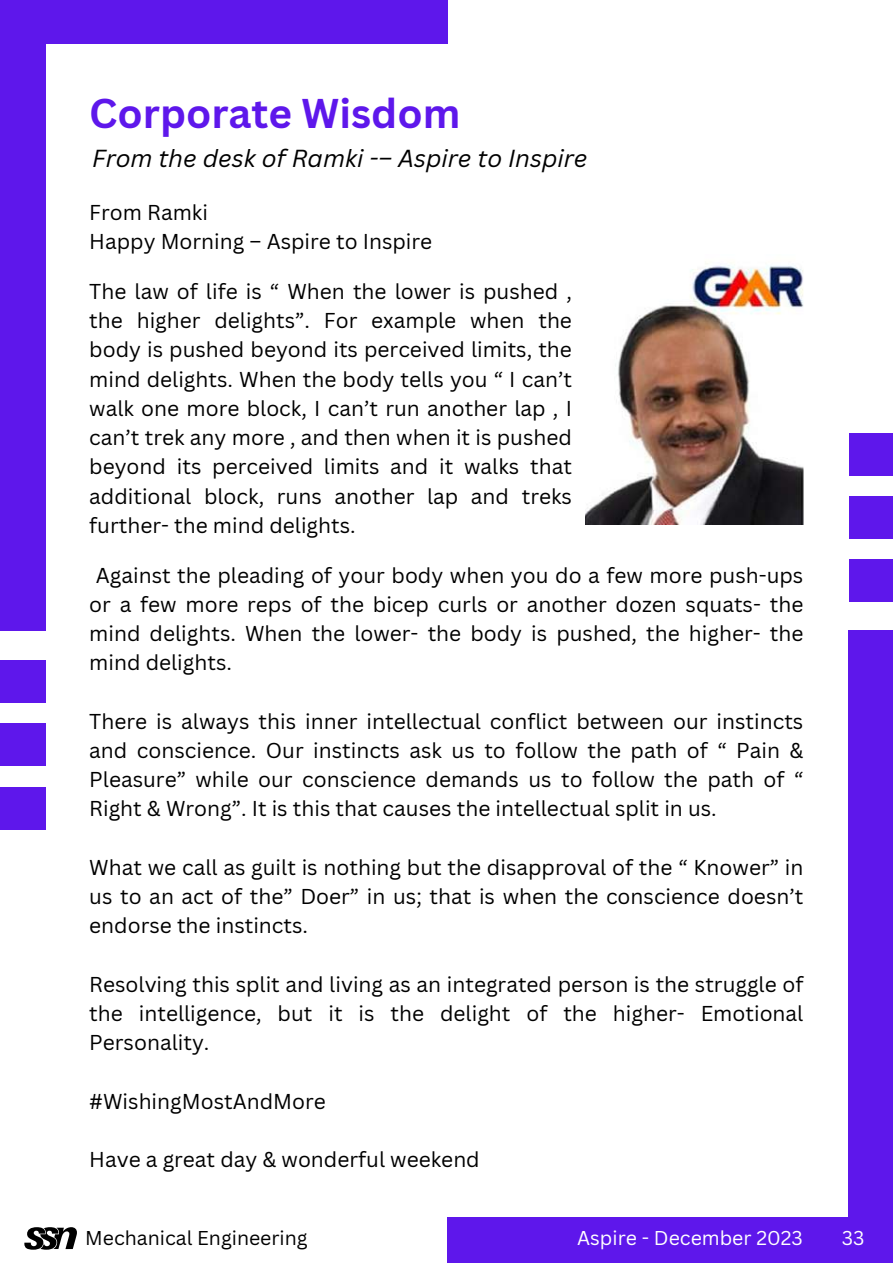
<style>
.page{position:relative;width:893px;height:1264px;background:#fff}
.page>*{position:absolute;margin:0;border:0;box-sizing:border-box;transform-origin:0 0}
.t1{font:700 40.5px "Canva Sans";color:#5e17eb}
.t2{font:italic 24px "Canva Sans";color:#000}
.t3{font:21px/29.2px "Canva Sans";color:#000;text-align:justify}
.t4{font:19.5px "Canva Sans";color:#000}
.t5{font:19.5px "Canva Sans";color:#fff}
</style>
<div class="page">
<div style="left:0;top:0;width:45px;height:630px;background:#5e17eb"></div>
<div style="left:0;top:0;width:447px;height:43px;background:#5e17eb"></div>
<div style="left:848px;top:630px;width:44px;height:632px;background:#5e17eb"></div>
<div style="left:447px;top:1216px;width:445px;height:46px;background:#5e17eb"></div>
<div style="left:0;top:660px;width:45px;height:43px;background:#5e17eb"></div>
<div style="left:0;top:723px;width:45px;height:43px;background:#5e17eb"></div>
<div style="left:0;top:786px;width:45px;height:43px;background:#5e17eb"></div>
<div style="left:849px;top:432px;width:43px;height:43px;background:#5e17eb"></div>
<div style="left:849px;top:496px;width:43px;height:43px;background:#5e17eb"></div>
<div style="left:849px;top:559px;width:43px;height:43px;background:#5e17eb"></div>
<img style="left:585px;top:263px;width:218px;height:262px">
<svg style="left:24px;top:1227px;width:53px;height:22px"></svg>
<h1 class="t1" style="left:89px;top:85px;width:372px">Corporate Wisdom</h1>
<p class="t2" style="left:92px;top:142px;width:497px">From the desk of Ramki -– Aspire to Inspire</p>
<p class="t3" style="left:89px;top:197px;width:344px">From Ramki<br>Happy Morning – Aspire to Inspire</p>
<p class="t3" style="left:89px;top:276px;width:484px">The law of life is “ When the lower is pushed , the higher delights”. For example when the body is pushed beyond its perceived limits, the mind delights. When the body tells you “ I can’t walk one more block, I can’t run another lap , I can’t trek any more , and then when it is pushed beyond its perceived limits and it walks that additional block, runs another lap and treks further- the mind delights.</p>
<p class="t3" style="left:89px;top:559px;width:715px;text-indent:7px">Against the pleading of your body when you do a few more push-ups or a few more reps of the bicep curls or another dozen squats- the mind delights. When the lower- the body is pushed, the higher- the mind delights.</p>
<p class="t3" style="left:89px;top:706px;width:715px">There is always this inner intellectual conflict between our instincts and conscience. Our instincts ask us to follow the path of “ Pain &amp; Pleasure” while our conscience demands us to follow the path of “ Right &amp; Wrong”. It is this that causes the intellectual split in us.</p>
<p class="t3" style="left:89px;top:852px;width:715px">What we call as guilt is nothing but the disapproval of the “ Knower” in us to an act of the” Doer” in us; that is when the conscience doesn’t endorse the instincts.</p>
<p class="t3" style="left:89px;top:969px;width:715px">Resolving this split and living as an integrated person is the struggle of the intelligence, but it is the delight of the higher- Emotional Personality.</p>
<p class="t3" style="left:89px;top:1086px;width:238px">#WishingMostAndMore</p>
<p class="t3" style="left:89px;top:1144px;width:392px">Have a great day &amp; wonderful weekend</p>
<p class="t4" style="left:85px;top:1224px;width:224px">Mechanical Engineering</p>
<p class="t5" style="left:577px;top:1224px;width:227px">Aspire - December 2023</p>
<p class="t5" style="left:841px;top:1224px;width:24px">33</p>
</div>
